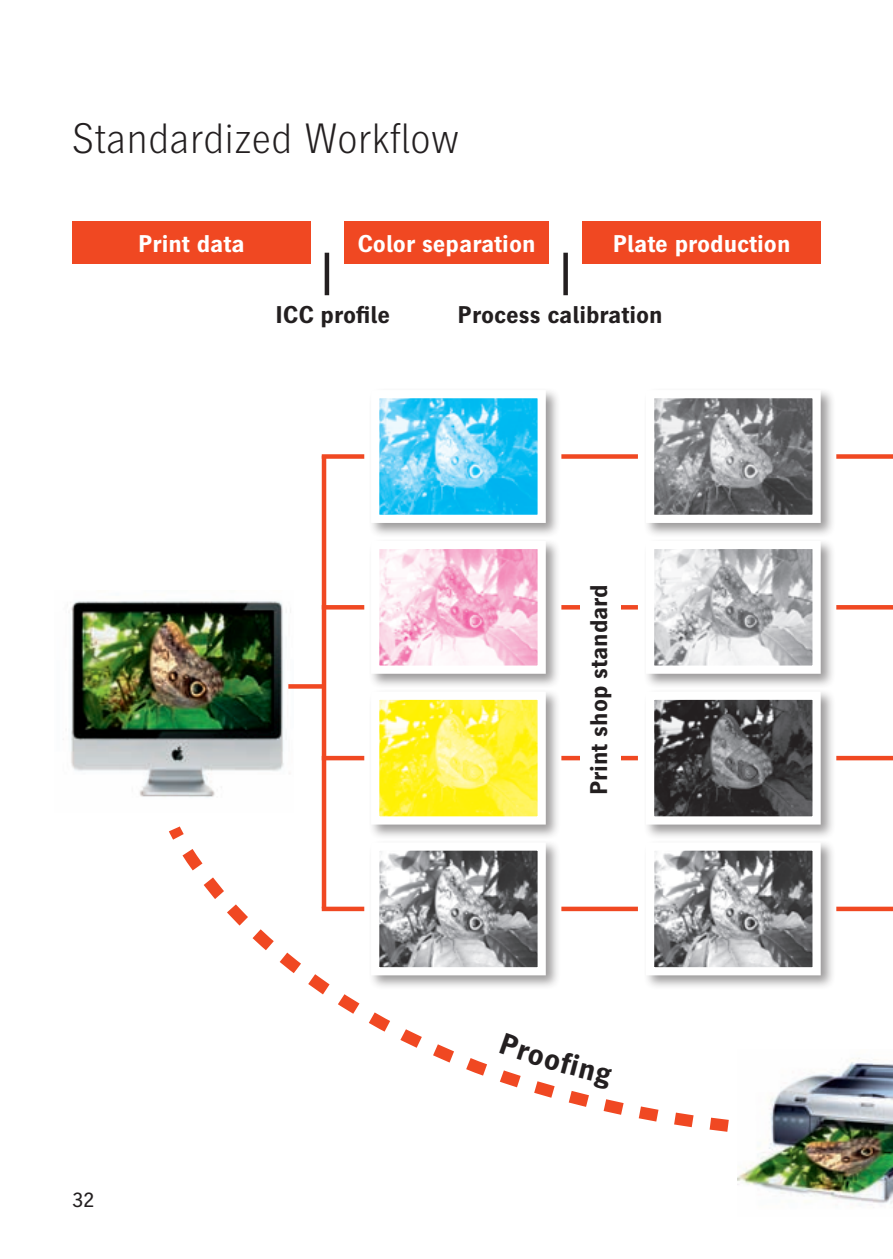
<style>
.page{position:relative;width:893px;height:1259px;background:#fff}
.page>*{position:absolute;margin:0;border:0;box-sizing:border-box;transform-origin:0 0}
.t1{font:300 42px "Heidelberg Gothic Ml";color:#231f20}
.t2{font:700 24px "Heidelberg Gothic Ml";color:#231f20}
.t3{font:700 24px "Heidelberg Gothic Ml";color:#fff}
.t4{font:21px "Heidelberg Gothic Ml";color:#231f20}
</style>
<div class="page">
<svg style="left:169px;top:817px;width:724px;height:315px"></svg>
<img style="left:71px;top:601px;width:222px;height:197px">
<div style="left:368px;top:387px;width:193px;height:151px;background:#231f20;opacity:.45"></div>
<img style="left:380px;top:399px;width:157px;height:115px">
<div style="left:371px;top:390px;width:175px;height:133px;border:8px solid #fff"></div>
<div style="left:643px;top:387px;width:193px;height:151px;background:#231f20;opacity:.45"></div>
<img style="left:655px;top:399px;width:157px;height:115px">
<div style="left:646px;top:390px;width:175px;height:133px;border:8px solid #fff"></div>
<div style="left:368px;top:537px;width:193px;height:152px;background:#231f20;opacity:.45"></div>
<img style="left:380px;top:550px;width:157px;height:115px">
<div style="left:371px;top:541px;width:175px;height:133px;border:8px solid #fff"></div>
<div style="left:643px;top:537px;width:193px;height:152px;background:#231f20;opacity:.45"></div>
<img style="left:655px;top:550px;width:157px;height:115px">
<div style="left:646px;top:541px;width:175px;height:133px;border:8px solid #fff"></div>
<div style="left:368px;top:688px;width:193px;height:151px;background:#231f20;opacity:.45"></div>
<img style="left:380px;top:700px;width:157px;height:115px">
<div style="left:371px;top:691px;width:175px;height:133px;border:8px solid #fff"></div>
<div style="left:643px;top:688px;width:193px;height:151px;background:#231f20;opacity:.45"></div>
<img style="left:655px;top:700px;width:157px;height:115px">
<div style="left:646px;top:691px;width:175px;height:133px;border:8px solid #fff"></div>
<div style="left:368px;top:839px;width:193px;height:151px;background:#231f20;opacity:.45"></div>
<img style="left:380px;top:851px;width:157px;height:115px">
<div style="left:371px;top:842px;width:175px;height:133px;border:8px solid #fff"></div>
<div style="left:643px;top:839px;width:193px;height:151px;background:#231f20;opacity:.45"></div>
<img style="left:655px;top:851px;width:157px;height:115px">
<div style="left:646px;top:842px;width:175px;height:133px;border:8px solid #fff"></div>
<div style="left:561px;top:454px;width:77px;height:5px;background:#f04822"></div>
<svg style="left:561px;top:605px;width:77px;height:4px"></svg>
<hr style="left:561px;top:756px;width:77px;height:4px;background:#f04822">
<div style="left:561px;top:906px;width:77px;height:5px;background:#f04822"></div>
<div style="left:72px;top:221px;width:238px;height:43px;background:#f04822"></div>
<div style="left:344px;top:221px;width:205px;height:43px;background:#f04822"></div>
<div style="left:583px;top:221px;width:238px;height:43px;background:#f04822"></div>
<div style="left:580px;top:550px;width:40px;height:280px;background:#fff"></div>
<hr style="left:325px;top:253px;width:4px;height:42px;background:#231f20">
<div style="left:563px;top:253px;width:5px;height:42px;background:#231f20"></div>
<div style="left:322px;top:454px;width:42px;height:5px;background:#f04822"></div>
<svg style="left:326px;top:605px;width:38px;height:4px"></svg>
<svg style="left:288px;top:684px;width:34px;height:4px"></svg>
<hr style="left:322px;top:756px;width:42px;height:4px;background:#f04822">
<div style="left:322px;top:906px;width:42px;height:5px;background:#f04822"></div>
<hr style="left:322px;top:456px;width:4px;height:452px;background:#f04822">
<div style="left:836px;top:906px;width:57px;height:5px;background:#f04822"></div>
<hr style="left:836px;top:756px;width:57px;height:4px;background:#f04822">
<svg style="left:836px;top:605px;width:57px;height:4px"></svg>
<div style="left:836px;top:454px;width:57px;height:5px;background:#f04822"></div>
<img style="left:738px;top:1049px;width:155px;height:157px">
<svg style="left:499px;top:1033px;width:113px;height:57px"></svg>
<h1 class="t1" style="left:72px;top:115px;width:389px">Standardized Workflow</h1>
<p class="t3" style="left:138px;top:230px;width:108px">Print data</p>
<p class="t3" style="left:357px;top:230px;width:180px">Color separation</p>
<p class="t3" style="left:613px;top:230px;width:179px">Plate production</p>
<p class="t2" style="left:275px;top:301px;width:116px">ICC profile</p>
<p class="t2" style="left:458px;top:301px;width:207px">Process calibration</p>
<p class="t4" style="left:72px;top:1188px;width:23px">32</p>
<p class="t2" style="left:586px;top:795px;width:213px;rotate:-90deg">Print shop standard</p>
</div>
